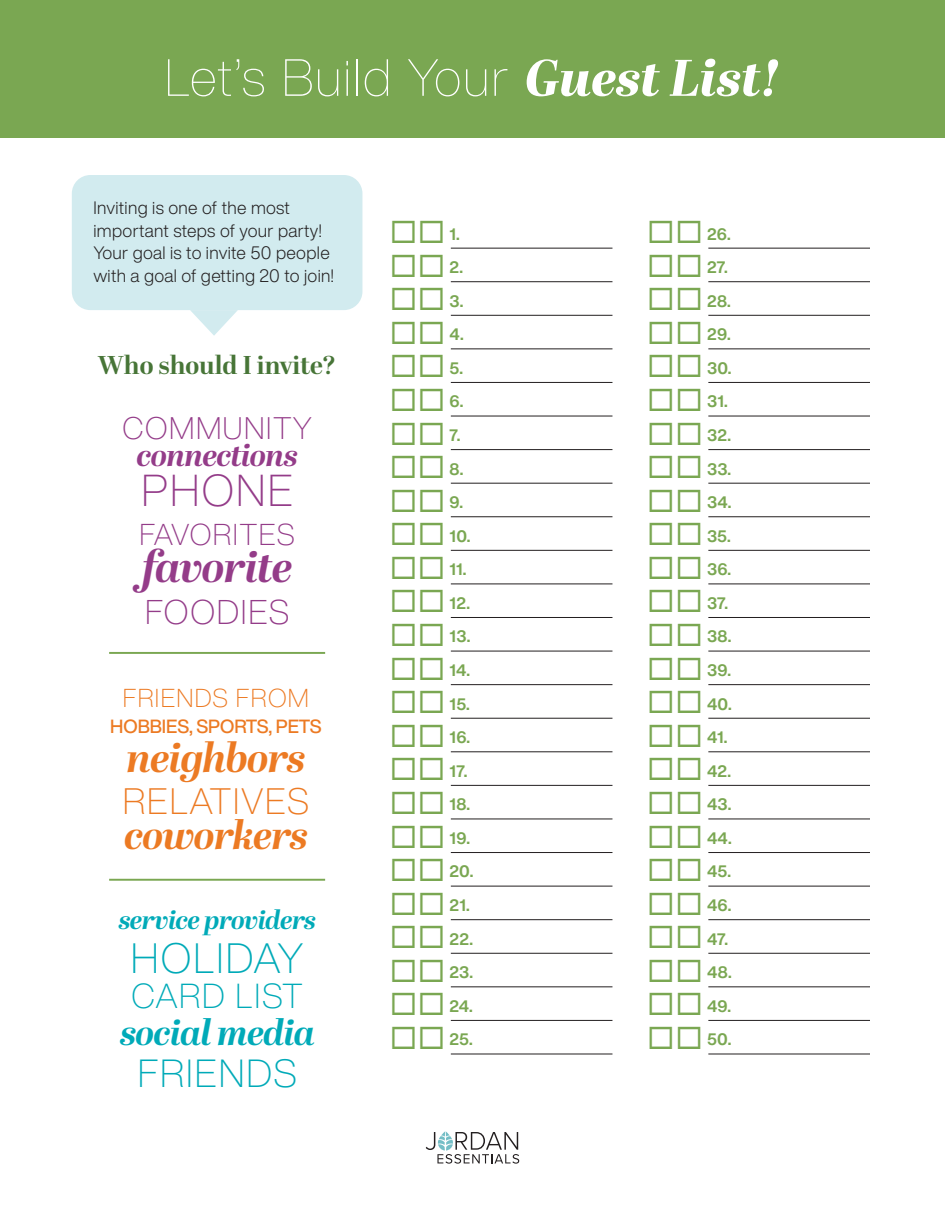
<style>
.page{position:relative;width:945px;height:1215px;background:#fff}
.page>*{position:absolute;margin:0;border:0;box-sizing:border-box;transform-origin:0 0}
.t1{font:100 51.3px "Helvetica Now Display";letter-spacing:.04em;color:#fff}
.t2{font:200 43.95px "Helvetica Now Display";letter-spacing:.05em;color:#943c89}
.t3{font:italic 700 43.5px "Abril Display";letter-spacing:-.025em;color:#943c89}
.t4{font:200 41.7px "Helvetica Now Display";letter-spacing:.05em;color:#00aab8}
.t5{font:italic 700 40.95px "Abril Display";letter-spacing:-.025em;color:#ec7a23}
.t6{font:italic 700 39.9px "Abril Display";letter-spacing:-.02em;color:#ec7a23}
.t7{font:200 38.55px "Helvetica Now Display";letter-spacing:.05em;color:#00aab8}
.t8{font:200 36.15px "Helvetica Now Display";letter-spacing:.045em;color:#ec7a23}
.t9{font:italic 700 35.85px "Abril Display";letter-spacing:-.02em;color:#00aab8}
.t10{font:200 34.2px "Helvetica Now Display";letter-spacing:.045em;color:#00aab8}
.t11{font:200 33.75px "Helvetica Now Display";letter-spacing:.05em;color:#943c89}
.t12{font:italic 700 31.2px "Abril Display";letter-spacing:-.02em;color:#943c89}
.t13{font:200 30.75px "Helvetica Now Display";letter-spacing:.05em;color:#943c89}
.t14{font:200 29.7px "Helvetica Now Display";letter-spacing:.04em;color:#943c89}
.t15{font:italic 700 26.25px "Abril Display";letter-spacing:-.02em;color:#00aab8}
.Subhead{font:700 25.8px "Abril Display";color:#477537}
.t16{font:200 25.5px "Helvetica Now Display";letter-spacing:.05em;color:#ec7a23}
.t17{font:500 18.75px "Helvetica Now Display";color:#ec7a23}
.Body{font:300 17.7px/22.5px "Helvetica Now Display";letter-spacing:.02em;color:#231f20}
.Body-2{font:700 16.35px "Helvetica Now Display";letter-spacing:.015em;color:#7aa752}
.s1{font-family:"Abril Display";font-weight:800;font-style:italic}
</style>
<div class="page">
<svg style="left:426px;top:1131px;width:93px;height:33px"></svg>
<div style="left:0;top:0;width:945px;height:138px;background:#7aa752"></div>
<div style="left:72px;top:175px;width:290px;height:135px;background:#d2ebef;border-radius:19px"></div>
<svg style="left:190px;top:310px;width:48px;height:26px"></svg>
<hr style="left:109px;top:652px;width:216px;height:2px;background:#7aa752">
<hr style="left:109px;top:879px;width:216px;height:2px;background:#7aa752">
<hr style="left:451px;top:248px;width:161px;height:1px;background:#231f20">
<hr style="left:451px;top:281px;width:161px;height:1px;background:#231f20">
<hr style="left:451px;top:315px;width:161px;height:1px;background:#231f20">
<hr style="left:451px;top:348px;width:161px;height:1px;background:#231f20">
<hr style="left:451px;top:382px;width:161px;height:1px;background:#231f20">
<hr style="left:451px;top:416px;width:161px;height:1px;background:#231f20">
<hr style="left:451px;top:449px;width:161px;height:1px;background:#231f20">
<hr style="left:451px;top:483px;width:161px;height:1px;background:#231f20">
<hr style="left:451px;top:516px;width:161px;height:1px;background:#231f20">
<hr style="left:451px;top:550px;width:161px;height:1px;background:#231f20">
<hr style="left:451px;top:583px;width:161px;height:1px;background:#231f20">
<hr style="left:451px;top:617px;width:161px;height:1px;background:#231f20">
<hr style="left:451px;top:651px;width:161px;height:1px;background:#231f20">
<hr style="left:451px;top:684px;width:161px;height:1px;background:#231f20">
<hr style="left:451px;top:718px;width:161px;height:1px;background:#231f20">
<hr style="left:451px;top:751px;width:161px;height:1px;background:#231f20">
<hr style="left:451px;top:785px;width:161px;height:1px;background:#231f20">
<hr style="left:451px;top:819px;width:161px;height:1px;background:#231f20">
<hr style="left:451px;top:852px;width:161px;height:1px;background:#231f20">
<hr style="left:451px;top:886px;width:161px;height:1px;background:#231f20">
<hr style="left:451px;top:919px;width:161px;height:1px;background:#231f20">
<hr style="left:451px;top:953px;width:161px;height:1px;background:#231f20">
<hr style="left:451px;top:986px;width:161px;height:1px;background:#231f20">
<hr style="left:451px;top:1020px;width:161px;height:1px;background:#231f20">
<hr style="left:451px;top:1054px;width:161px;height:1px;background:#231f20">
<hr style="left:708px;top:248px;width:162px;height:1px;background:#231f20">
<hr style="left:708px;top:281px;width:162px;height:1px;background:#231f20">
<hr style="left:708px;top:315px;width:162px;height:1px;background:#231f20">
<hr style="left:708px;top:348px;width:162px;height:1px;background:#231f20">
<hr style="left:708px;top:382px;width:162px;height:1px;background:#231f20">
<hr style="left:708px;top:416px;width:162px;height:1px;background:#231f20">
<hr style="left:708px;top:449px;width:162px;height:1px;background:#231f20">
<hr style="left:708px;top:483px;width:162px;height:1px;background:#231f20">
<hr style="left:708px;top:516px;width:162px;height:1px;background:#231f20">
<hr style="left:708px;top:550px;width:162px;height:1px;background:#231f20">
<hr style="left:708px;top:583px;width:162px;height:1px;background:#231f20">
<hr style="left:708px;top:617px;width:162px;height:1px;background:#231f20">
<hr style="left:708px;top:651px;width:162px;height:1px;background:#231f20">
<hr style="left:708px;top:684px;width:162px;height:1px;background:#231f20">
<hr style="left:708px;top:718px;width:162px;height:1px;background:#231f20">
<hr style="left:708px;top:751px;width:162px;height:1px;background:#231f20">
<hr style="left:708px;top:785px;width:162px;height:1px;background:#231f20">
<hr style="left:708px;top:819px;width:162px;height:1px;background:#231f20">
<hr style="left:708px;top:852px;width:162px;height:1px;background:#231f20">
<hr style="left:708px;top:886px;width:162px;height:1px;background:#231f20">
<hr style="left:708px;top:919px;width:162px;height:1px;background:#231f20">
<hr style="left:708px;top:953px;width:162px;height:1px;background:#231f20">
<hr style="left:708px;top:986px;width:162px;height:1px;background:#231f20">
<hr style="left:708px;top:1020px;width:162px;height:1px;background:#231f20">
<hr style="left:708px;top:1054px;width:162px;height:1px;background:#231f20">
<p class="t1" style="left:165px;top:43px;width:617px">Let’s Build Your <span class="s1">Guest List!</span></p>
<p class="Body" style="left:93px;top:197px;width:230px">Inviting is one of the most important steps of your party!</p>
<p class="Body" style="left:93px;top:242px;width:242px">Your goal is to invite 50 people with a goal of getting 20 to join!</p>
<p class="Subhead" style="left:98px;top:347px;width:240px">Who should I invite?</p>
<p class="t13" style="left:122px;top:408px;width:191px">COMMUNITY</p>
<p class="t12" style="left:137px;top:433px;width:163px">connections</p>
<p class="t2" style="left:141px;top:461px;width:153px">PHONE</p>
<p class="t14" style="left:140px;top:514px;width:156px">FAVORITES</p>
<p class="t3" style="left:142px;top:536px;width:152px">favorite</p>
<p class="t11" style="left:145px;top:589px;width:146px">FOODIES</p>
<p class="t16" style="left:123px;top:681px;width:188px">FRIENDS FROM</p>
<p class="t17" style="left:110px;top:713px;width:213px">HOBBIES, SPORTS, PETS</p>
<p class="t5" style="left:127px;top:728px;width:180px">neighbors</p>
<p class="t8" style="left:123px;top:776px;width:188px">RELATIVES</p>
<p class="t6" style="left:124px;top:807px;width:185px">coworkers</p>
<p class="t15" style="left:118px;top:901px;width:199px">service providers</p>
<p class="t4" style="left:131px;top:930px;width:174px">HOLIDAY</p>
<p class="t10" style="left:131px;top:973px;width:173px">CARD LIST</p>
<p class="t9" style="left:120px;top:1007px;width:196px">social media</p>
<p class="t7" style="left:138px;top:1048px;width:160px">FRIENDS</p>
<p class="Body-2" style="left:390px;top:223px;width:72px">◻◻ 1.</p>
<p class="Body-2" style="left:390px;top:256px;width:75px">◻◻ 2.</p>
<p class="Body-2" style="left:390px;top:290px;width:75px">◻◻ 3.</p>
<p class="Body-2" style="left:390px;top:323px;width:75px">◻◻ 4.</p>
<p class="Body-2" style="left:390px;top:357px;width:75px">◻◻ 5.</p>
<p class="Body-2" style="left:390px;top:390px;width:75px">◻◻ 6.</p>
<p class="Body-2" style="left:390px;top:424px;width:72px">◻◻ 7.</p>
<p class="Body-2" style="left:390px;top:458px;width:75px">◻◻ 8.</p>
<p class="Body-2" style="left:390px;top:491px;width:75px">◻◻ 9.</p>
<p class="Body-2" style="left:390px;top:525px;width:82px">◻◻ 10.</p>
<p class="Body-2" style="left:390px;top:558px;width:78px">◻◻ 11.</p>
<p class="Body-2" style="left:390px;top:592px;width:82px">◻◻ 12.</p>
<p class="Body-2" style="left:390px;top:626px;width:82px">◻◻ 13.</p>
<p class="Body-2" style="left:390px;top:659px;width:82px">◻◻ 14.</p>
<p class="Body-2" style="left:390px;top:693px;width:82px">◻◻ 15.</p>
<p class="Body-2" style="left:390px;top:726px;width:82px">◻◻ 16.</p>
<p class="Body-2" style="left:390px;top:760px;width:79px">◻◻ 17.</p>
<p class="Body-2" style="left:390px;top:793px;width:82px">◻◻ 18.</p>
<p class="Body-2" style="left:390px;top:827px;width:82px">◻◻ 19.</p>
<p class="Body-2" style="left:390px;top:861px;width:85px">◻◻ 20.</p>
<p class="Body-2" style="left:390px;top:894px;width:82px">◻◻ 21.</p>
<p class="Body-2" style="left:390px;top:928px;width:85px">◻◻ 22.</p>
<p class="Body-2" style="left:390px;top:961px;width:85px">◻◻ 23.</p>
<p class="Body-2" style="left:390px;top:995px;width:85px">◻◻ 24.</p>
<p class="Body-2" style="left:390px;top:1028px;width:84px">◻◻ 25.</p>
<p class="Body-2" style="left:647px;top:223px;width:85px">◻◻ 26.</p>
<p class="Body-2" style="left:647px;top:256px;width:82px">◻◻ 27.</p>
<p class="Body-2" style="left:647px;top:290px;width:85px">◻◻ 28.</p>
<p class="Body-2" style="left:647px;top:323px;width:85px">◻◻ 29.</p>
<p class="Body-2" style="left:647px;top:357px;width:86px">◻◻ 30.</p>
<p class="Body-2" style="left:647px;top:390px;width:82px">◻◻ 31.</p>
<p class="Body-2" style="left:647px;top:424px;width:85px">◻◻ 32.</p>
<p class="Body-2" style="left:647px;top:458px;width:85px">◻◻ 33.</p>
<p class="Body-2" style="left:647px;top:491px;width:86px">◻◻ 34.</p>
<p class="Body-2" style="left:647px;top:525px;width:85px">◻◻ 35.</p>
<p class="Body-2" style="left:647px;top:558px;width:86px">◻◻ 36.</p>
<p class="Body-2" style="left:647px;top:592px;width:82px">◻◻ 37.</p>
<p class="Body-2" style="left:647px;top:626px;width:86px">◻◻ 38.</p>
<p class="Body-2" style="left:647px;top:659px;width:85px">◻◻ 39.</p>
<p class="Body-2" style="left:647px;top:693px;width:86px">◻◻ 40.</p>
<p class="Body-2" style="left:647px;top:726px;width:82px">◻◻ 41.</p>
<p class="Body-2" style="left:647px;top:760px;width:85px">◻◻ 42.</p>
<p class="Body-2" style="left:647px;top:793px;width:86px">◻◻ 43.</p>
<p class="Body-2" style="left:647px;top:827px;width:86px">◻◻ 44.</p>
<p class="Body-2" style="left:647px;top:861px;width:85px">◻◻ 45.</p>
<p class="Body-2" style="left:647px;top:894px;width:86px">◻◻ 46.</p>
<p class="Body-2" style="left:647px;top:928px;width:82px">◻◻ 47.</p>
<p class="Body-2" style="left:647px;top:961px;width:86px">◻◻ 48.</p>
<p class="Body-2" style="left:647px;top:995px;width:85px">◻◻ 49.</p>
<p class="Body-2" style="left:647px;top:1028px;width:86px">◻◻ 50.</p>
</div>
